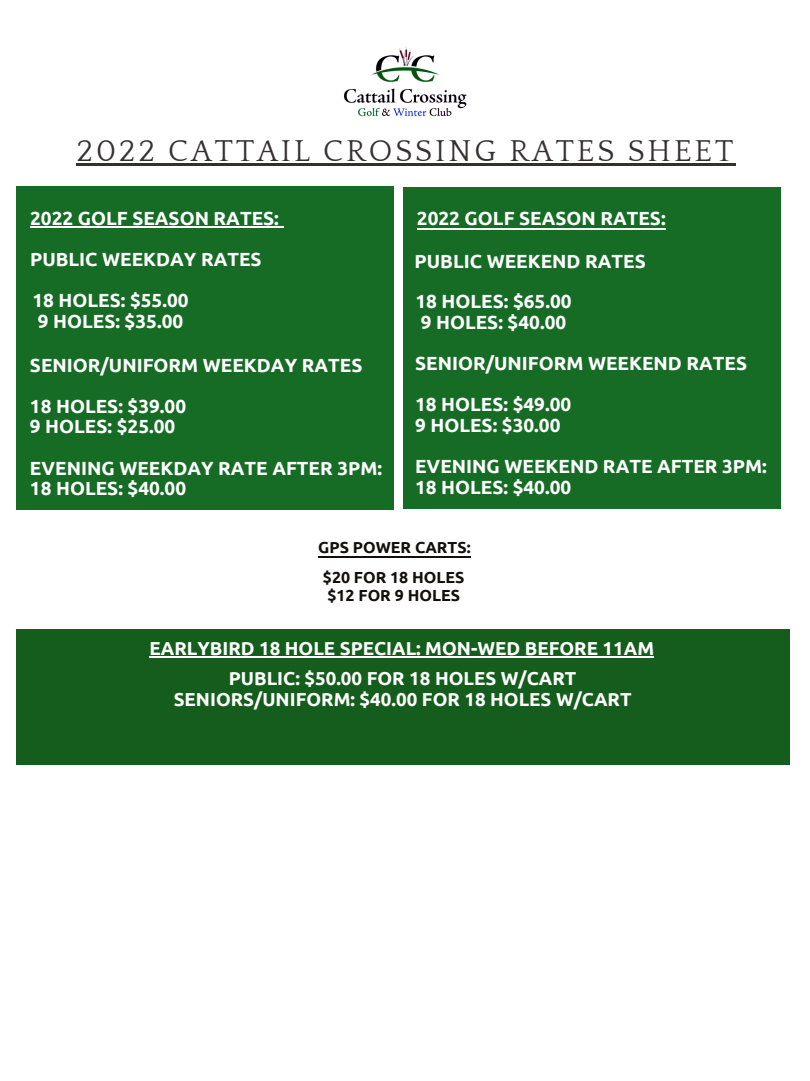
<style>
.page{position:relative;width:810px;height:1081px;background:#fff}
.page>*{position:absolute;margin:0;border:0;box-sizing:border-box;transform-origin:0 0}
.t1{font:30.94px "Quattrocento";letter-spacing:.095em;color:#140f0f}
.t2{font:700 19px/41.2px "Ubuntu";color:#fff}
.t3{font:700 18.75px/20.3px "Ubuntu";color:#fff;text-align:center}
.t4{font:700 16px/17.4px "Ubuntu";color:#140f0f}
</style>
<div class="page">
<img style="left:344px;top:47px;width:123px;height:70px">
<hr style="left:77px;top:163px;width:659px;height:3px;background:#140f0f">
<div style="left:17px;top:186px;width:377px;height:324px;background:#166c25"></div>
<div style="left:403px;top:186px;width:378px;height:322px;background:#166c25"></div>
<hr style="left:30px;top:226px;width:249px;height:2px;background:#fff">
<div style="left:17px;top:628px;width:773px;height:136px;background:#155d1d"></div>
<hr style="left:150px;top:656px;width:504px;height:2px;background:#fff">
<hr style="left:318px;top:555px;width:153px;height:2px;background:#140f0f">
<hr style="left:417px;top:228px;width:249px;height:2px;background:#fff">
<h1 class="t1" style="left:77px;top:135px;width:658px">2022 CATTAIL CROSSING RATES SHEET</h1>
<p class="t2" style="left:30px;top:197px;width:250px">2022 GOLF SEASON RATES:</p>
<p class="t2" style="left:30px;top:238px;width:233px">PUBLIC WEEKDAY RATES</p>
<p class="t2" style="left:32px;top:290px;width:158px;line-height:20.6px">18 HOLES: $55.00<br>9 HOLES: $35.00</p>
<p class="t2" style="left:30px;top:344px;width:334px">SENIOR/UNIFORM WEEKDAY RATES<br>18 HOLES: $39.00</p>
<p class="t2" style="left:30px;top:405px;width:354px">9 HOLES: $25.00<br>EVENING WEEKDAY RATE AFTER 3PM:</p>
<p class="t2" style="left:30px;top:467px;width:158px">18 HOLES: $40.00</p>
<p class="t2" style="left:417px;top:197px;width:250px">2022 GOLF SEASON RATES:</p>
<p class="t2" style="left:415px;top:240px;width:233px">PUBLIC WEEKEND RATES</p>
<p class="t2" style="left:415px;top:290px;width:158px;line-height:20.6px">18 HOLES: $65.00<br>9 HOLES: $40.00</p>
<p class="t2" style="left:415px;top:342px;width:334px">SENIOR/UNIFORM WEEKEND RATES<br>18 HOLES: $49.00</p>
<p class="t2" style="left:415px;top:404px;width:353px">9 HOLES: $30.00<br>EVENING WEEKEND RATE AFTER 3PM:</p>
<p class="t2" style="left:415px;top:466px;width:158px">18 HOLES: $40.00</p>
<p class="t4" style="left:318px;top:538px;width:154px">GPS POWER CARTS:</p>
<p class="t4" style="left:323px;top:568px;width:143px">$20 FOR 18 HOLES $12 FOR 9 HOLES</p>
<p class="t3" style="left:150px;top:637px;width:506px">EARLYBIRD 18 HOLE SPECIAL: MON-WED BEFORE 11AM</p>
<p class="t3" style="left:174px;top:668px;width:459px">PUBLIC: $50.00 FOR 18 HOLES W/CART<br>SENIORS/UNIFORM: $40.00 FOR 18 HOLES W/CART</p>
</div>
